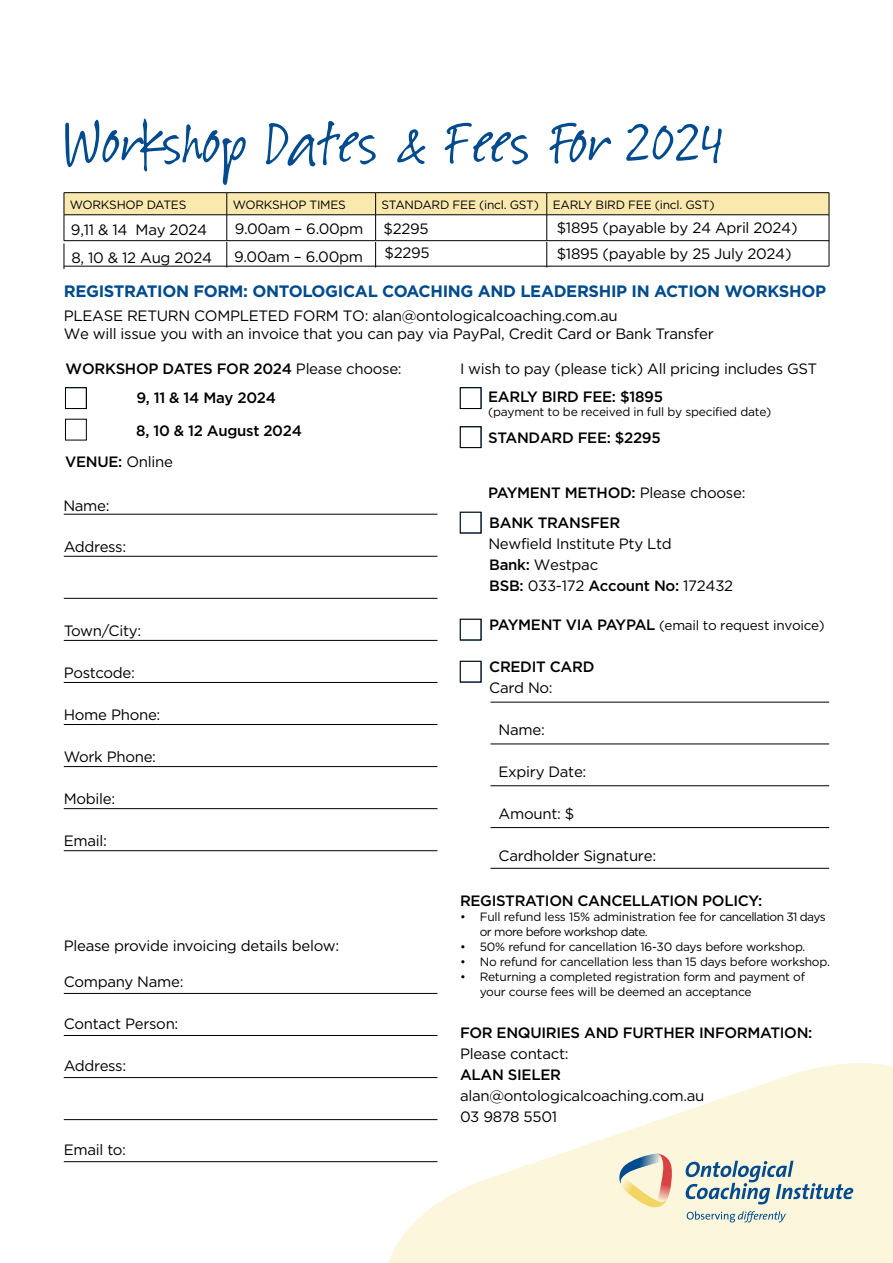
<style>
.page{position:relative;width:893px;height:1263px;background:#fff}
.page>*{position:absolute;margin:0;border:0;box-sizing:border-box;transform-origin:0 0}
.t1{font:72px "Suomi Hand Script";letter-spacing:.025em;color:#004b8d}
.t2{font:700 16.5px "Gotham HTF";letter-spacing:-.02em;color:#004b8d}
.t3{font:15px/21px "Gotham HTF";letter-spacing:-.02em;color:#000}
.t4{font:500 15px/30px "Gotham HTF";letter-spacing:-.02em;color:#000}
.t5{font:13.5px "Gotham HTF";letter-spacing:-.02em;color:#000}
.t6{font:12px/15px "Gotham HTF";letter-spacing:-.02em;color:#000}
.t7{font:12px/15px "Gotham HTF";letter-spacing:-.05em;color:#000}
.s1{font-weight:400}
.s2{font-weight:500}
.s3{font-weight:500;font-size:15px}
</style>
<div class="page">
<svg style="left:347px;top:1035px;width:546px;height:228px"></svg>
<svg style="left:618px;top:1154px;width:55px;height:53px;background:#dccbb4"></svg>
<svg style="left:686px;top:1161px;width:167px;height:43px;background:#bdcbc8"></svg>
<svg style="left:687px;top:1211px;width:99px;height:11px"></svg>
<hr style="left:64px;top:514px;width:373px;height:1px;background:#000">
<hr style="left:64px;top:556px;width:373px;height:1px;background:#000">
<hr style="left:64px;top:598px;width:373px;height:1px;background:#000">
<hr style="left:64px;top:640px;width:373px;height:1px;background:#000">
<hr style="left:64px;top:682px;width:373px;height:1px;background:#000">
<hr style="left:64px;top:724px;width:373px;height:1px;background:#000">
<hr style="left:64px;top:766px;width:373px;height:1px;background:#000">
<hr style="left:64px;top:808px;width:373px;height:1px;background:#000">
<hr style="left:64px;top:850px;width:373px;height:1px;background:#000">
<hr style="left:64px;top:993px;width:373px;height:1px;background:#000">
<hr style="left:64px;top:1035px;width:373px;height:1px;background:#000">
<hr style="left:64px;top:1077px;width:373px;height:1px;background:#000">
<hr style="left:64px;top:1119px;width:373px;height:1px;background:#000">
<hr style="left:64px;top:1161px;width:373px;height:1px;background:#000">
<div style="left:460px;top:387px;width:21px;height:22px;border:1px solid #000"></div>
<div style="left:460px;top:427px;width:21px;height:21px;border:1px solid #000"></div>
<hr style="left:64px;top:192px;width:163px;height:1px;background:#000">
<hr style="left:227px;top:192px;width:149px;height:1px;background:#000">
<hr style="left:376px;top:192px;width:171px;height:1px;background:#000">
<hr style="left:547px;top:192px;width:282px;height:1px;background:#000">
<div style="left:65px;top:387px;width:22px;height:22px;border:1px solid #000"></div>
<div style="left:460px;top:512px;width:21px;height:21px;border:1px solid #000"></div>
<div style="left:460px;top:619px;width:21px;height:21px;border:1px solid #000"></div>
<div style="left:460px;top:661px;width:21px;height:21px;border:1px solid #000"></div>
<hr style="left:490px;top:702px;width:339px;height:1px;background:#000">
<hr style="left:490px;top:744px;width:339px;height:1px;background:#000">
<hr style="left:490px;top:785px;width:339px;height:1px;background:#000">
<hr style="left:490px;top:827px;width:339px;height:1px;background:#000">
<hr style="left:490px;top:868px;width:339px;height:1px;background:#000">
<svg style="left:64px;top:193px;width:766px;height:76px"></svg>
<div style="left:65px;top:419px;width:22px;height:21px;border:1px solid #000"></div>
<h1 class="t1" style="left:64px;top:107px;width:662px">Workshop Dates &amp; Fees For 2024</h1>
<p class="t6" style="left:70px;top:197px;width:118px">WORKSHOP DATES</p>
<p class="t6" style="left:233px;top:197px;width:115px">WORKSHOP TIMES</p>
<p class="t6" style="left:382px;top:197px;width:334px">STANDARD FEE (incl. GST) EARLY BIRD FEE (incl. GST)</p>
<p class="t3" style="left:71px;top:219px;width:138px">9,11 &amp; 14 May 2024</p>
<p class="t3" style="left:235px;top:218px;width:130px">9.00am – 6.00pm</p>
<p class="t3" style="left:384px;top:218px;width:47px">$2295</p>
<p class="t3" style="left:557px;top:217px;width:242px">$1895 (payable by 24 April 2024)</p>
<p class="t3" style="left:71px;top:247px;width:142px">8, 10 &amp; 12 Aug 2024</p>
<p class="t3" style="left:234px;top:246px;width:130px">9.00am – 6.00pm</p>
<p class="t3" style="left:385px;top:242px;width:47px">$2295</p>
<p class="t3" style="left:557px;top:243px;width:236px">$1895 (payable by 25 July 2024)</p>
<p class="t2" style="left:64px;top:282px;width:764px">REGISTRATION FORM: ONTOLOGICAL COACHING AND LEADERSHIP IN ACTION WORKSHOP</p>
<p class="t3" style="left:64px;top:307px;width:652px;line-height:18px">PLEASE RETURN COMPLETED FORM TO: alan@ontologicalcoaching.com.au<br>We will issue you with an invoice that you can pay via PayPal, Credit Card or Bank Transfer</p>
<p class="t3" style="left:460px;top:358px;width:359px">I wish to pay (please tick) All pricing includes GST</p>
<p class="t4" style="left:488px;top:381px;width:176px">EARLY BIRD FEE: $1895</p>
<p class="t6" style="left:488px;top:404px;width:285px">(payment to be received in full by specified date)</p>
<p class="t4" style="left:488px;top:422px;width:174px">STANDARD FEE: $2295</p>
<p class="t4" style="left:136px;top:354px;width:267px;line-height:28.8px;text-indent:-71px">WORKSHOP DATES FOR 2024 <span class="s1">Please choose:<br></span>9, 11 &amp; 14 May 2024</p>
<p class="t4" style="left:65px;top:415px;width:238px;line-height:30.6px;text-indent:71px">8, 10 &amp; 12 August 2024<br>VENUE: <span class="s1">Online</span></p>
<p class="t3" style="left:63px;top:495px;width:48px">Name:</p>
<p class="t4" style="left:488px;top:477px;width:259px">PAYMENT METHOD: <span class="s1">Please choose:<br></span>BANK TRANSFER</p>
<p class="t3" style="left:488px;top:533px;width:246px">Newfield Institute Pty Ltd<br><span class="s2">Bank:</span> Westpac<br><span class="s2">BSB:</span> 033-172 <span class="s2">Account No:</span> 172432</p>
<p class="t5" style="left:489px;top:618px;width:337px"><span class="s3">PAYMENT VIA PAYPAL</span> (email to request invoice)</p>
<p class="t4" style="left:489px;top:651px;width:107px">CREDIT CARD</p>
<p class="t3" style="left:489px;top:677px;width:65px">Card No:</p>
<p class="t3" style="left:499px;top:719px;width:48px">Name:</p>
<p class="t3" style="left:499px;top:761px;width:89px">Expiry Date:</p>
<p class="t3" style="left:499px;top:803px;width:77px">Amount: $</p>
<p class="t3" style="left:499px;top:845px;width:159px">Cardholder Signature:</p>
<p class="t4" style="left:460px;top:885px;width:304px">REGISTRATION CANCELLATION POLICY:</p>
<p class="t7" style="left:480px;top:909px;width:347px;text-indent:-20px">• Full refund less 15% administration fee for cancellation 31 days or more before workshop date.</p>
<p class="t6" style="left:460px;top:939px;width:347px">• 50% refund for cancellation 16-30 days before workshop.</p>
<p class="t6" style="left:460px;top:954px;width:371px">• No refund for cancellation less than 15 days before workshop.</p>
<p class="t6" style="left:480px;top:969px;width:327px;text-indent:-20px">• Returning a completed registration form and payment of your course fees will be deemed an acceptance</p>
<p class="t4" style="left:460px;top:1017px;width:354px">FOR ENQUIRIES AND FURTHER INFORMATION:</p>
<p class="t3" style="left:460px;top:1043px;width:110px">Please contact:</p>
<p class="t4" style="left:460px;top:1059px;width:102px">ALAN SIELER</p>
<p class="t3" style="left:460px;top:1085px;width:246px">alan@ontologicalcoaching.com.au<br>03 9878 5501</p>
<p class="t3" style="left:64px;top:536px;width:64px">Address:</p>
<p class="t3" style="left:64px;top:620px;width:79px">Town/City:</p>
<p class="t3" style="left:64px;top:662px;width:73px">Postcode:</p>
<p class="t3" style="left:64px;top:704px;width:98px">Home Phone:</p>
<p class="t3" style="left:64px;top:746px;width:94px">Work Phone:</p>
<p class="t3" style="left:64px;top:788px;width:53px">Mobile:</p>
<p class="t3" style="left:64px;top:830px;width:45px">Email:</p>
<p class="t3" style="left:64px;top:935px;width:277px">Please provide invoicing details below:</p>
<p class="t3" style="left:64px;top:971px;width:121px">Company Name:</p>
<p class="t3" style="left:64px;top:1013px;width:116px">Contact Person:</p>
<p class="t3" style="left:64px;top:1055px;width:64px">Address:</p>
<p class="t3" style="left:64px;top:1139px;width:64px">Email to:</p>
</div>
